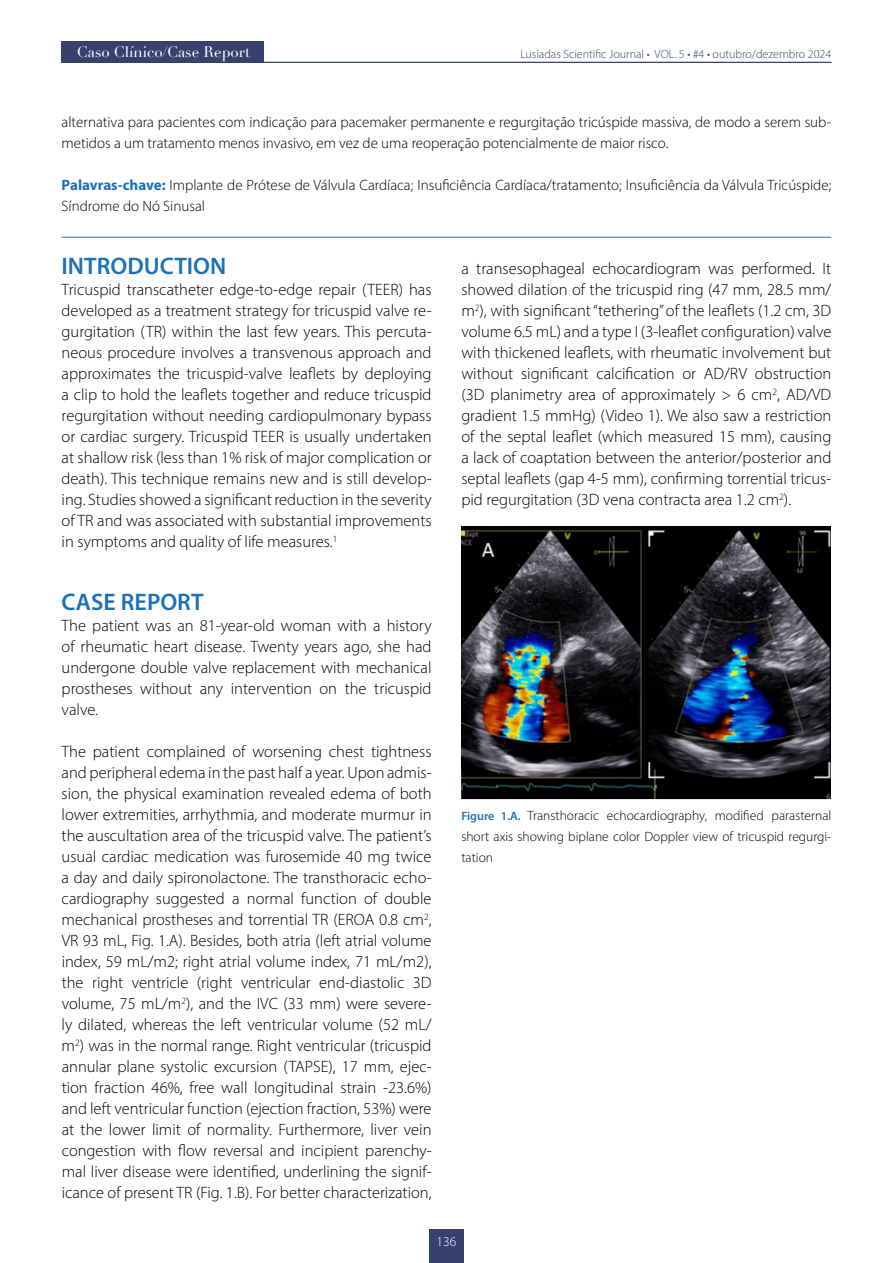
<style>
.page{position:relative;width:893px;height:1263px;background:#fff}
.page>*{position:absolute;margin:0;border:0;box-sizing:border-box;transform-origin:0 0}
.t1{font:600 24px "Myriad Pro";color:#1d71b8}
.t2{font:300 16.5px/21px "Myriad Pro";color:#000;text-align:justify}
.t3{font:300 15px/21px "Myriad Pro";color:#000}
.t4{font:15px "Didot";color:#fff}
.t5{font:300 13.5px/21px "Myriad Pro";color:#000;text-align:justify}
.t6{font:300 13.5px "Myriad Pro";color:#fff}
.t7{font:300 12px "Myriad Pro";color:#36426d}
.s1{font-weight:700;color:#1d71b8}
.s2{font-weight:600;font-size:12px;color:#1d71b8}
</style>
<div class="page">
<hr style="left:62px;top:62px;width:769px;height:1px;background:#36426d">
<div style="left:429px;top:1229px;width:34px;height:34px;background:#36426d"></div>
<div style="left:62px;top:41px;width:202px;height:21px;background:#36426d"></div>
<hr style="left:62px;top:237px;width:769px;height:1px;background:#1d71b8">
<img style="left:462px;top:527px;width:369px;height:272px">
<p class="t4" style="left:77px;top:43px;width:175px">Caso Clínico/Case Report</p>
<p class="t4" style="left:76px;top:43px;width:125px">Editorial/Editorial</p>
<p class="t7" style="left:520px;top:46px;width:312px">Lusíadas Scientific Journal • VOL. 5 • #4 • outubro/dezembro 2024</p>
<p class="t3" style="left:62px;top:112px;width:771px">alternativa para pacientes com indicação para pacemaker permanente e regurgitação tricúspide massiva, de modo a serem sub‑ metidos a um tratamento menos invasivo, em vez de uma reoperação potencialmente de maior risco.</p>
<p class="t3" style="left:62px;top:175px;width:771px"><span class="s1">Palavras‑chave:</span> Implante de Prótese de Válvula Cardíaca; Insuficiência Cardíaca/tratamento; Insuficiência da Válvula Tricúspide;<br>Síndrome do Nó Sinusal</p>
<h1 class="t1" style="left:62px;top:251px;width:166px">INTRODUCTION</h1>
<p class="t2" style="left:62px;top:279px;width:371px">Tricuspid transcatheter edge‑to‑edge repair (TEER) has developed as a treatment strategy for tricuspid valve re‑ gurgitation (TR) within the last few years. This percuta‑ neous procedure involves a transvenous approach and approximates the tricuspid‑valve leaflets by deploying a clip to hold the leaflets together and reduce tricuspid regurgitation without needing cardiopulmonary bypass or cardiac surgery. Tricuspid TEER is usually undertaken at shallow risk (less than 1% risk of major complication or death). This technique remains new and is still develop‑ ing. Studies showed a significant reduction in the severity of TR and was associated with substantial improvements in symptoms and quality of life measures.<sup>1</sup></p>
<h1 class="t1" style="left:62px;top:587px;width:144px">CASE REPORT</h1>
<p class="t2" style="left:62px;top:615px;width:371px">The patient was an 81‑year‑old woman with a history of rheumatic heart disease. Twenty years ago, she had undergone double valve replacement with mechanical prostheses without any intervention on the tricuspid valve.</p>
<p class="t2" style="left:62px;top:741px;width:371px">The patient complained of worsening chest tightness and peripheral edema in the past half a year. Upon admis‑ sion, the physical examination revealed edema of both lower extremities, arrhythmia, and moderate murmur in the auscultation area of the tricuspid valve. The patient’s usual cardiac medication was furosemide 40 mg twice a day and daily spironolactone. The transthoracic echo‑ cardiography suggested a normal function of double mechanical prostheses and torrential TR (EROA 0.8 cm<sup>2</sup>, VR 93 mL, Fig. 1.A). Besides, both atria (left atrial volume index, 59 mL/m2; right atrial volume index, 71 mL/m2), the right ventricle (right ventricular end‑diastolic 3D volume, 75 mL/m<sup>2</sup>), and the IVC (33 mm) were severe‑ ly dilated, whereas the left ventricular volume (52 mL/ m<sup>2</sup>) was in the normal range. Right ventricular (tricuspid annular plane systolic excursion (TAPSE), 17 mm, ejec‑ tion fraction 46%, free wall longitudinal strain ‑23.6%) and left ventricular function (ejection fraction, 53%) were at the lower limit of normality. Furthermore, liver vein congestion with flow reversal and incipient parenchy‑ mal liver disease were identified, underlining the signif‑ icance of present TR (Fig. 1.B). For better characterization,</p>
<p class="t2" style="left:461px;top:258px;width:371px">a transesophageal echocardiogram was performed. It showed dilation of the tricuspid ring (47 mm, 28.5 mm/ m<sup>2</sup>), with significant “tethering” of the leaflets (1.2 cm, 3D volume 6.5 mL) and a type I (3‑leaflet configuration) valve with thickened leaflets, with rheumatic involvement but without significant calcification or AD/RV obstruction (3D planimetry area of approximately &gt; 6 cm<sup>2</sup>, AD/VD gradient 1.5 mmHg) (Video 1). We also saw a restriction of the septal leaflet (which measured 15 mm), causing a lack of coaptation between the anterior/posterior and septal leaflets (gap 4‑5 mm), confirming torrential tricus‑ pid regurgitation (3D vena contracta area 1.2 cm<sup>2</sup>).</p>
<p class="t5" style="left:461px;top:805px;width:371px"><span class="s2">Figure 1.A.</span> Transthoracic echocardiography, modified parasternal short axis showing biplane color Doppler view of tricuspid regurgi‑ tation</p>
<p class="t6" style="left:437px;top:1233px;width:21px">136</p>
</div>
